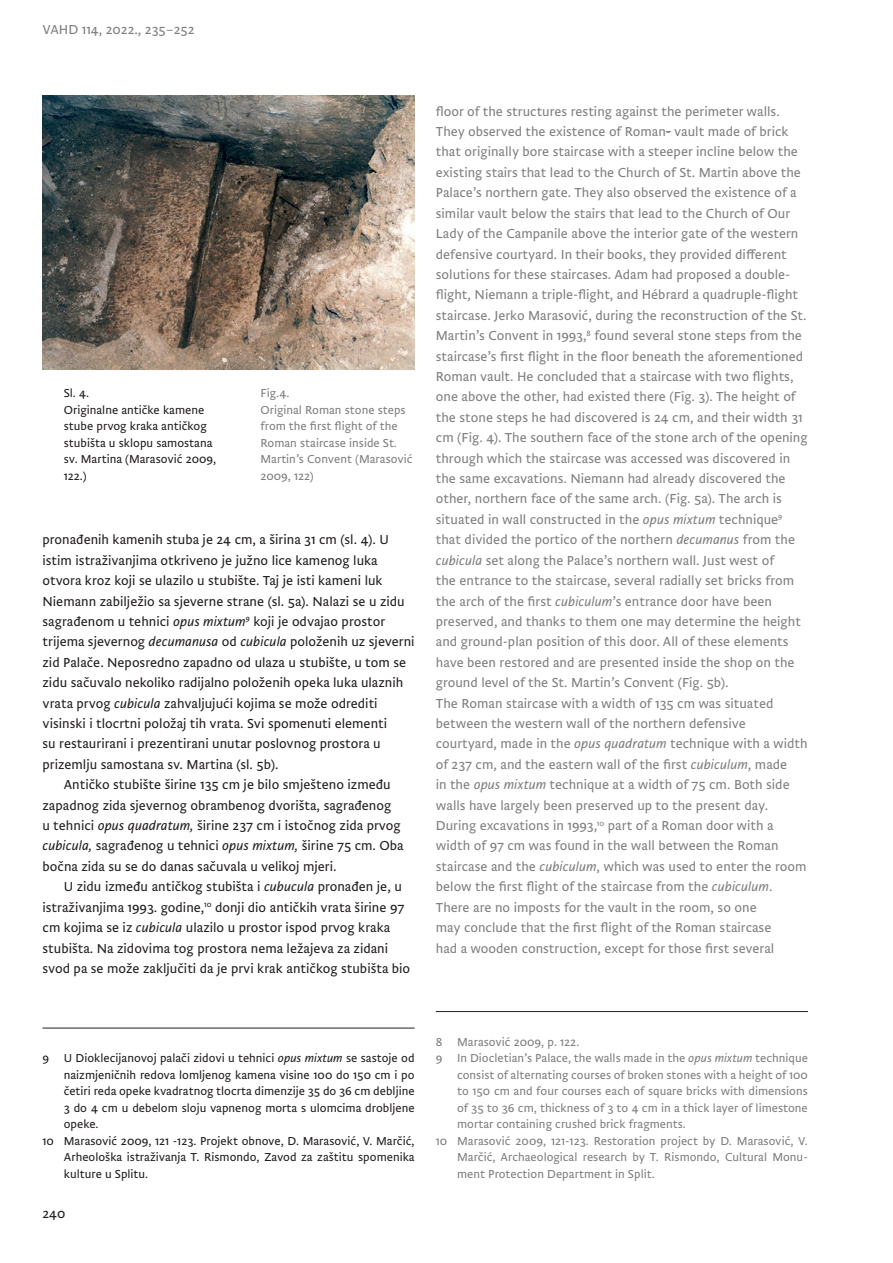
<style>
.page{position:relative;width:893px;height:1263px;background:#fff}
.page>*{position:absolute;margin:0;border:0;box-sizing:border-box;transform-origin:0 0}
.t1{font:300 13.5px/20.4px "Brioni Sans Pro";color:#808083}
.t2{font:300 13.5px/20.4px "Brioni Sans Pro";color:#231f20}
.fusnota_ENG{font:300 12px/16.5px "Brioni Sans Pro";color:#808083;text-align:justify}
.fusnota{font:300 12px/16.5px "Brioni Sans Pro";color:#231f20;text-align:justify}
.legendaENG{font:300 12px/16.5px "Brioni Sans Pro";color:#231f20}
.legendaENG-2{font:300 12px "Brioni Sans Pro";color:#808083}
.legendaHRV{font:300 12px "Brioni Sans Pro";color:#231f20}
.s1{font-style:italic}
</style>
<div class="page">
<hr style="left:436px;top:1011px;width:372px;height:1px;background:#231f20">
<hr style="left:43px;top:1028px;width:372px;height:1px;background:#231f20">
<img style="left:43px;top:95px;width:372px;height:274px">
<p class="t1" style="left:43px;top:19px;width:153px">VAHD 114, 2022., 235–252</p>
<p class="legendaHRV" style="left:64px;top:385px;width:27px">Sl. 4.</p>
<p class="legendaENG" style="left:64px;top:401px;width:154px">Originalne antičke kamene stube prvog kraka antičkog stubišta u sklopu samostana sv. Martina (Marasović 2009,<br>122.)</p>
<p class="legendaENG-2" style="left:260px;top:385px;width:30px">Fig.4.</p>
<p class="fusnota_ENG" style="left:260px;top:401px;width:154px;text-align:left">Original Roman stone steps from the first flight of the<br>Roman staircase inside St.<br>Martin’s Convent (Marasović<br>2009, 122)</p>
<p class="t2" style="left:43px;top:529px;width:374px">pronađenih kamenih stuba je 24 cm, a širina 31 cm (sl. 4). U istim istraživanjima otkriveno je južno lice kamenog luka otvora kroz koji se ulazilo u stubište. Taj je isti kameni luk Niemann zabilježio sa sjeverne strane (sl. 5a). Nalazi se u zidu sagrađenom u tehnici <span class="s1">opus mixtum</span><sup>9</sup> koji je odvajao prostor trijema sjevernog <span class="s1">decumanusa</span> od <span class="s1">cubicula</span> položenih uz sjeverni zid Palače. Neposredno zapadno od ulaza u stubište, u tom se zidu sačuvalo nekoliko radijalno položenih opeka luka ulaznih vrata prvog <span class="s1">cubicula</span> zahvaljujući kojima se može odrediti visinski i tlocrtni položaj tih vrata. Svi spomenuti elementi<br>su restaurirani i prezentirani unutar poslovnog prostora u prizemlju samostana sv. Martina (sl. 5b).</p>
<p class="t2" style="left:43px;top:774px;width:363px;text-indent:21px">Antičko stubište širine 135 cm je bilo smješteno između zapadnog zida sjevernog obrambenog dvorišta, sagrađenog<br>u tehnici <span class="s1">opus quadratum,</span> širine 237 cm i istočnog zida prvog <span class="s1">cubicula,</span> sagrađenog u tehnici <span class="s1">opus mixtum,</span> širine 75 cm. Oba bočna zida su se do danas sačuvala u velikoj mjeri.</p>
<p class="t2" style="left:43px;top:876px;width:369px;text-indent:21px">U zidu između antičkog stubišta i <span class="s1">cubucula</span> pronađen je, u istraživanjima 1993. godine,<sup>10</sup> donji dio antičkih vrata širine 97 cm kojima se iz <span class="s1">cubicula</span> ulazilo u prostor ispod prvog kraka stubišta. Na zidovima tog prostora nema ležajeva za zidani svod pa se može zaključiti da je prvi krak antičkog stubišta bio</p>
<p class="t1" style="left:436px;top:100px;width:373px">floor of the structures resting against the perimeter walls.<br>They observed the existence of Roman- vault made of brick that originally bore staircase with a steeper incline below the existing stairs that lead to the Church of St. Martin above the Palace’s northern gate. They also observed the existence of a similar vault below the stairs that lead to the Church of Our Lady of the Campanile above the interior gate of the western defensive courtyard. In their books, they provided different solutions for these staircases. Adam had proposed a double&shy;flight, Niemann a triple-flight, and Hébrard a quadruple-flight staircase. Jerko Marasović, during the reconstruction of the St.<br>Martin’s Convent in 1993,<sup>8</sup> found several stone steps from the staircase’s first flight in the floor beneath the aforementioned Roman vault. He concluded that a staircase with two flights, one above the other, had existed there (Fig. 3). The height of the stone steps he had discovered is 24 cm, and their width 31 cm (Fig. 4). The southern face of the stone arch of the opening through which the staircase was accessed was discovered in the same excavations. Niemann had already discovered the other, northern face of the same arch. (Fig. 5a). The arch is situated in wall constructed in the <span class="s1">opus mixtum</span> technique<sup>9 </sup>that divided the portico of the northern <span class="s1">decumanus</span> from the <span class="s1">cubicula</span> set along the Palace’s northern wall. Just west of<br>the entrance to the staircase, several radially set bricks from the arch of the first <span class="s1">cubiculum</span>’s entrance door have been preserved, and thanks to them one may determine the height and ground-plan position of this door. All of these elements have been restored and are presented inside the shop on the ground level of the St. Martin’s Convent (Fig. 5b).</p>
<p class="t1" style="left:436px;top:692px;width:373px">The Roman staircase with a width of 135 cm was situated between the western wall of the northern defensive courtyard, made in the <span class="s1">opus quadratum</span> technique with a width of 237 cm, and the eastern wall of the first <span class="s1">cubiculum</span>, made<br>in the <span class="s1">opus mixtum</span> technique at a width of 75 cm. Both side walls have largely been preserved up to the present day.</p>
<p class="t1" style="left:436px;top:814px;width:372px">During excavations in 1993,<sup>10</sup> part of a Roman door with a width of 97 cm was found in the wall between the Roman staircase and the <span class="s1">cubiculum</span>, which was used to enter the room below the first flight of the staircase from the <span class="s1">cubiculum</span>.<br>There are no imposts for the vault in the room, so one<br>may conclude that the first flight of the Roman staircase<br>had a wooden construction, except for those first several</p>
<p class="fusnota" style="left:64px;top:1049px;width:352px;text-indent:-21px">9 U Dioklecijanovoj palači zidovi u tehnici <span class="s1">opus mixtum</span> se sastoje od naizmjeničnih redova lomljenog kamena visine 100 do 150 cm i po četiri reda opeke kvadratnog tlocrta dimenzije 35 do 36 cm debljine 3 do 4 cm u debelom sloju vapnenog morta s ulomcima drobljene opeke.</p>
<p class="fusnota" style="left:64px;top:1132px;width:352px;text-indent:-21px">10 Marasović 2009, 121 -123. Projekt obnove, D. Marasović, V. Marčić, Arheološka istraživanja T. Rismondo, Zavod za zaštitu spomenika kulture u Splitu.</p>
<p class="t2" style="left:43px;top:1202px;width:24px">240</p>
<p class="fusnota_ENG" style="left:436px;top:1033px;width:145px">8 Marasović 2009, p. 122.</p>
<p class="fusnota_ENG" style="left:457px;top:1049px;width:352px;text-indent:-21px">9 In Diocletian’s Palace, the walls made in the <span class="s1">opus mixtum</span> technique consist of alternating courses of broken stones with a height of 100 to 150 cm and four courses each of square bricks with dimensions of 35 to 36 cm, thickness of 3 to 4 cm in a thick layer of limestone mortar containing crushed brick fragments.</p>
<p class="fusnota_ENG" style="left:457px;top:1132px;width:352px;text-indent:-21px">10 Marasović 2009, 121-123. Restoration project by D. Marasović, V.<br>Marčić, Archaeological research by T. Rismondo, Cultural Monu&shy;ment Protection Department in Split.</p>
</div>
